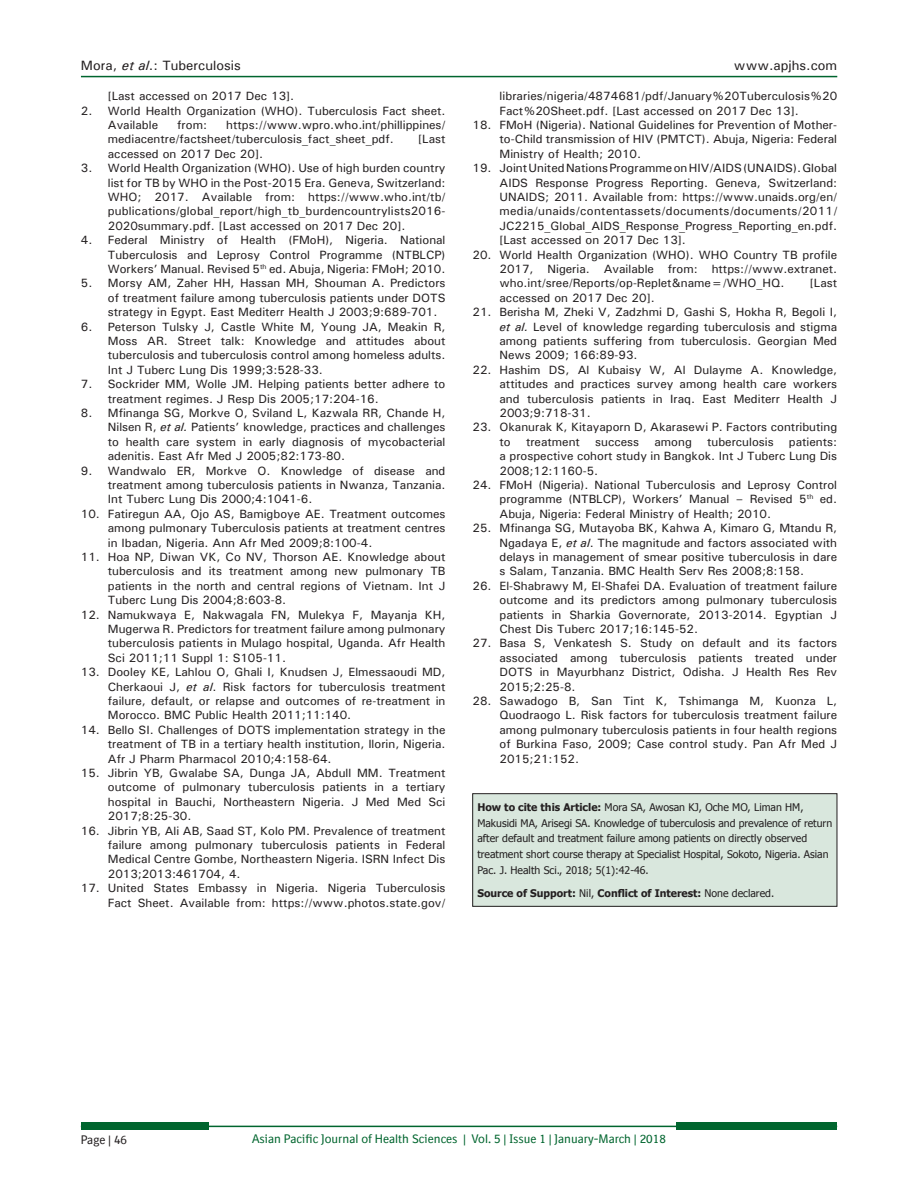
<style>
.page{position:relative;width:918px;height:1188px;background:#fff}
.page>*{position:absolute;margin:0;border:0;box-sizing:border-box;transform-origin:0 0}
.t1{font:500 13.5px "Univers";color:#231f20}
.Ref{font:500 12px/14.4px "Univers";color:#231f20;text-align:justify}
.t2{font:12px "BI Sans";color:#00652e}
.t3{font:12px "BI Sans";color:#231f20}
.HIS{font:10.5px/15.8px "Tahoma";color:#231f20}
.HIS-2{font:700 10.5px "Tahoma";color:#231f20}
.s1{font-style:italic}
.s2{font-weight:700}
.s3{font-weight:400}
</style>
<div class="page">
<hr style="left:81px;top:76px;width:756px;height:1px;background:#00652e">
<div style="left:81px;top:1122px;width:127px;height:8px;background:#00652e"></div>
<div style="left:677px;top:1122px;width:160px;height:8px;background:#00652e"></div>
<hr style="left:81px;top:1126px;width:756px;height:1px;background:#00652e">
<div style="left:473px;top:794px;width:364px;height:112px;background:#d9e7dd"></div>
<div style="left:473px;top:793px;width:364px;height:114px;border:1px solid #231f20"></div>
<p class="t1" style="left:81px;top:57px;width:161px">Mora, <span class="s1">et al</span>.: Tuberculosis</p>
<p class="t1" style="left:734px;top:57px;width:105px">www.apjhs.com</p>
<p class="Ref" style="left:108px;top:89px;width:188px">[Last accessed on 2017 Dec 13].</p>
<p class="Ref" style="left:108px;top:103px;width:339px;text-indent:-27px">2. World Health Organization (WHO). Tuberculosis Fact sheet.<br>Available</p>
<p class="Ref" style="left:177px;top:117px;width:31px">from:</p>
<p class="Ref" style="left:108px;top:117px;width:339px;text-indent:118px">https://www.wpro.who.int/phillippines/ mediacentre/factsheet/tuberculosis_fact_sheet_pdf.</p>
<p class="Ref" style="left:418px;top:132px;width:29px">[Last</p>
<p class="Ref" style="left:108px;top:146px;width:157px">accessed on 2017 Dec 20].</p>
<p class="Ref" style="left:108px;top:161px;width:339px;text-indent:-27px">3. World Health Organization (WHO). Use of high burden country list for TB by WHO in the Post-2015 Era. Geneva, Switzerland:<br>WHO; 2017. Available from: https://www.who.int/tb/ publications/global_report/high_tb_burdencountrylists2016- 2020summary.pdf. [Last accessed on 2017 Dec 20].</p>
<p class="Ref" style="left:108px;top:233px;width:339px;text-indent:-27px">4. Federal Ministry of Health (FMoH), Nigeria. National Tuberculosis and Leprosy Control Programme (NTBLCP)<br>Workers’ Manual. Revised 5<sup>th</sup> ed. Abuja, Nigeria: FMoH; 2010.</p>
<p class="Ref" style="left:108px;top:276px;width:339px;text-indent:-27px">5. Morsy AM, Zaher HH, Hassan MH, Shouman A. Predictors of treatment failure among tuberculosis patients under DOTS strategy in Egypt. East Mediterr Health J 2003;9:689-701.</p>
<p class="Ref" style="left:108px;top:319px;width:339px;text-indent:-27px">6. Peterson Tulsky J, Castle White M, Young JA, Meakin R, Moss AR. Street talk: Knowledge and attitudes about tuberculosis and tuberculosis control among homeless adults.<br>Int J Tuberc Lung Dis 1999;3:528-33.</p>
<p class="Ref" style="left:108px;top:377px;width:339px;text-indent:-27px">7. Sockrider MM, Wolle JM. Helping patients better adhere to treatment regimes. J Resp Dis 2005;17:204-16.</p>
<p class="Ref" style="left:108px;top:405px;width:339px;text-indent:-27px">8. Mfinanga SG, Morkve O, Sviland L, Kazwala RR, Chande H, Nilsen R, <span class="s1">et al.</span> Patients’ knowledge, practices and challenges to health care system in early diagnosis of mycobacterial adenitis. East Afr Med J 2005;82:173-80.</p>
<p class="Ref" style="left:108px;top:463px;width:339px;text-indent:-27px">9. Wandwalo ER, Morkve O. Knowledge of disease and treatment among tuberculosis patients in Nwanza, Tanzania.<br>Int Tuberc Lung Dis 2000;4:1041-6.</p>
<p class="Ref" style="left:108px;top:506px;width:339px;text-indent:-27px">10. Fatiregun AA, Ojo AS, Bamigboye AE. Treatment outcomes among pulmonary Tuberculosis patients at treatment centres in Ibadan, Nigeria. Ann Afr Med 2009;8:100-4.</p>
<p class="Ref" style="left:108px;top:549px;width:339px;text-indent:-27px">11. Hoa NP, Diwan VK, Co NV, Thorson AE. Knowledge about tuberculosis and its treatment among new pulmonary TB patients in the north and central regions of Vietnam. Int J Tuberc Lung Dis 2004;8:603-8.</p>
<p class="Ref" style="left:108px;top:607px;width:339px;text-indent:-27px">12. Namukwaya E, Nakwagala FN, Mulekya F, Mayanja KH, Mugerwa R. Predictors for treatment failure among pulmonary tuberculosis patients in Mulago hospital, Uganda. Afr Health Sci 2011;11 Suppl 1: S105-11.</p>
<p class="Ref" style="left:108px;top:665px;width:339px;text-indent:-27px">13. Dooley KE, Lahlou O, Ghali I, Knudsen J, Elmessaoudi MD, Cherkaoui J, <span class="s1">et al</span>. Risk factors for tuberculosis treatment failure, default, or relapse and outcomes of re-treatment in Morocco. BMC Public Health 2011;11:140.</p>
<p class="Ref" style="left:108px;top:722px;width:339px;text-indent:-27px">14. Bello SI. Challenges of DOTS implementation strategy in the treatment of TB in a tertiary health institution, Ilorin, Nigeria.<br>Afr J Pharm Pharmacol 2010;4:158-64.</p>
<p class="Ref" style="left:108px;top:765px;width:339px;text-indent:-27px">15. Jibrin YB, Gwalabe SA, Dunga JA, Abdull MM. Treatment outcome of pulmonary tuberculosis patients in a tertiary hospital in Bauchi, Northeastern Nigeria. J Med Med Sci 2017;8:25-30.</p>
<p class="Ref" style="left:108px;top:823px;width:339px;text-indent:-27px">16. Jibrin YB, Ali AB, Saad ST, Kolo PM. Prevalence of treatment failure among pulmonary tuberculosis patients in Federal Medical Centre Gombe, Northeastern Nigeria. ISRN Infect Dis 2013;2013:461704, 4.</p>
<p class="Ref" style="left:81px;top:881px;width:366px;text-align:right">17. United States Embassy in Nigeria. Nigeria Tuberculosis<br>Fact Sheet. Available from: https://www.photos.state.gov/</p>
<p class="Ref" style="left:500px;top:89px;width:339px">libraries/nigeria/4874681/pdf/January%20Tuberculosis%20<br>Fact%20Sheet.pdf. [Last accessed on 2017 Dec 13].</p>
<p class="Ref" style="left:500px;top:117px;width:339px;text-indent:-27px">18. FMoH (Nigeria). National Guidelines for Prevention of Mother&shy;to-Child transmission of HIV (PMTCT). Abuja, Nigeria: Federal Ministry of Health; 2010.</p>
<p class="Ref" style="left:500px;top:161px;width:339px;text-indent:-27px">19. Joint UnitedNations Programme on HIV/AIDS (UNAIDS). Global AIDS Response Progress Reporting. Geneva, Switzerland:<br>UNAIDS; 2011. Available from: https://www.unaids.org/en/ media/unaids/contentassets/documents/documents/2011/ JC2215_Global_AIDS_Response_Progress_Reporting_en.pdf. [Last accessed on 2017 Dec 13].</p>
<p class="Ref" style="left:500px;top:247px;width:339px;text-indent:-27px">20. World Health Organization (WHO). WHO Country TB profile 2017, Nigeria. Available from: https://www.extranet. who.int/sree/Reports/op-Replet&amp;name=/WHO_HQ.</p>
<p class="Ref" style="left:810px;top:276px;width:29px">[Last</p>
<p class="Ref" style="left:500px;top:290px;width:157px">accessed on 2017 Dec 20].</p>
<p class="Ref" style="left:500px;top:305px;width:339px;text-indent:-27px">21. Berisha M, Zheki V, Zadzhmi D, Gashi S, Hokha R, Begoli I, <span class="s1">et al.</span> Level of knowledge regarding tuberculosis and stigma among patients suffering from tuberculosis. Georgian Med News 2009; 166:89-93.</p>
<p class="Ref" style="left:500px;top:362px;width:339px;text-indent:-27px">22. Hashim DS, Al Kubaisy W, Al Dulayme A. Knowledge, attitudes and practices survey among health care workers and tuberculosis patients in Iraq. East Mediterr Health J 2003;9:718-31.</p>
<p class="Ref" style="left:500px;top:420px;width:339px;text-indent:-27px">23. Okanurak K, Kitayaporn D, Akarasewi P. Factors contributing to</p>
<p class="Ref" style="left:500px;top:434px;width:339px;text-indent:289px">patients: a prospective cohort study in Bangkok. Int J Tuberc Lung Dis 2008;12:1160-5.</p>
<p class="Ref" style="left:500px;top:477px;width:339px;text-indent:-27px">24. FMoH (Nigeria). National Tuberculosis and Leprosy Control programme (NTBLCP), Workers’ Manual – Revised 5<sup>th</sup> ed.<br>Abuja, Nigeria: Federal Ministry of Health; 2010.</p>
<p class="Ref" style="left:500px;top:521px;width:339px;text-indent:-27px">25. Mfinanga SG, Mutayoba BK, Kahwa A, Kimaro G, Mtandu R, Ngadaya E, <span class="s1">et al</span>. The magnitude and factors associated with delays in management of smear positive tuberculosis in dare s Salam, Tanzania. BMC Health Serv Res 2008;8:158.</p>
<p class="Ref" style="left:500px;top:578px;width:339px;text-indent:-27px">26. El-Shabrawy M, El-Shafei DA. Evaluation of treatment failure outcome and its predictors among pulmonary tuberculosis patients in Sharkia Governorate, 2013-2014. Egyptian J Chest Dis Tuberc 2017;16:145-52.</p>
<p class="Ref" style="left:500px;top:636px;width:339px;text-indent:-27px">27. Basa S, Venkatesh S. Study on default and its factors associated among tuberculosis patients treated under DOTS in Mayurbhanz District, Odisha. J Health Res Rev 2015;2:25‑8.</p>
<p class="Ref" style="left:500px;top:693px;width:339px;text-indent:-27px">28. Sawadogo B, San Tint K, Tshimanga M, Kuonza L, Quodraogo L. Risk factors for tuberculosis treatment failure among pulmonary tuberculosis patients in four health regions of Burkina Faso, 2009; Case control study. Pan Afr Med J 2015;21:152.</p>
<p class="HIS" style="left:477px;top:800px;width:356px"><span class="s2">How to cite this Article:</span> Mora SA, Awosan KJ, Oche MO, Liman HM, Makusidi MA, Arisegi SA. Knowledge of tuberculosis and prevalence of return after default and treatment failure among patients on directly observed treatment short course therapy at Specialist Hospital, Sokoto, Nigeria. Asian Pac. J. Health Sci., 2018; 5(1):42-46.</p>
<p class="HIS-2" style="left:477px;top:886px;width:298px">Source of Support: <span class="s3">Nil,</span> Conflict of Interest: <span class="s3">None declared.</span></p>
<p class="Ref" style="left:526px;top:434px;width:56px">treatment</p>
<p class="Ref" style="left:595px;top:434px;width:46px">success</p>
<p class="Ref" style="left:654px;top:434px;width:39px">among</p>
<p class="Ref" style="left:707px;top:434px;width:68px">tuberculosis</p>
<p class="t3" style="left:81px;top:1133px;width:48px">Page | 46</p>
<p class="t2" style="left:252px;top:1132px;width:415px">Asian Pacific Journal of Health Sciences | Vol. 5 | Issue 1 | January-March | 2018</p>
</div>
